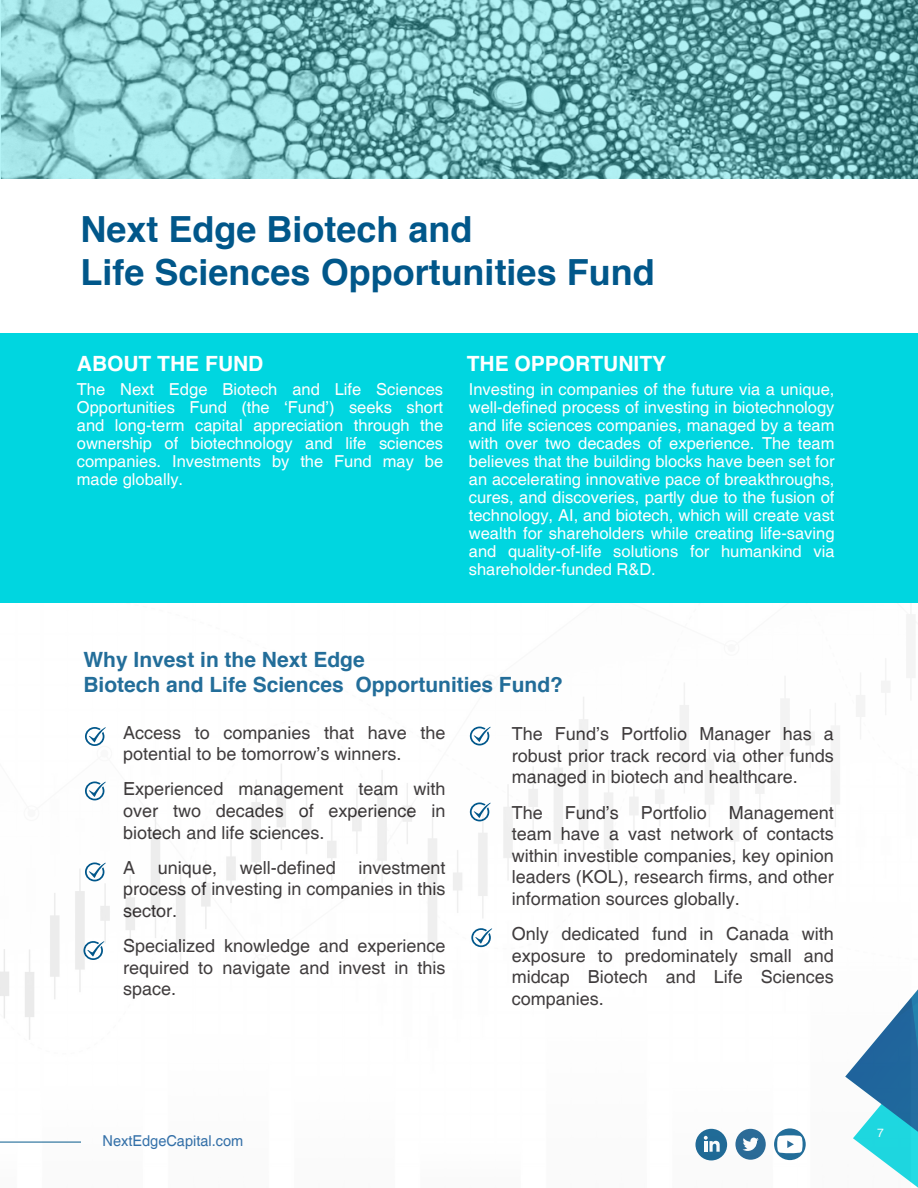
<style>
.page{position:relative;width:918px;height:1188px;background:#fff}
.page>*{position:absolute;margin:0;border:0;box-sizing:border-box;transform-origin:0 0}
.t1{font:700 36px "Helvetica";color:#01578a}
.t2{font:700 21px/25.2px "Helvetica";color:#01578a}
.t3{font:700 21px "Helvetica";color:#fff}
.t4{font:18px/21.6px "Helvetica";color:#231f20;text-align:justify}
.t5{font:16.5px/18px "Helvetica";color:#fff;text-align:justify}
.t6{font:15px "Helvetica";color:#175d9e}
.t7{font:12px "Helvetica";color:#fff}
</style>
<div class="page">
<img style="left:0;top:614px;width:918px;height:574px">
<div style="left:0;top:333px;width:918px;height:270px;background:#00d6e0"></div>
<svg style="left:470px;top:802px;width:21px;height:19px"></svg>
<svg style="left:85px;top:727px;width:21px;height:19px"></svg>
<svg style="left:85px;top:781px;width:21px;height:19px"></svg>
<svg style="left:471px;top:928px;width:21px;height:19px"></svg>
<svg style="left:85px;top:862px;width:21px;height:19px"></svg>
<svg style="left:83px;top:941px;width:22px;height:19px"></svg>
<svg style="left:470px;top:727px;width:21px;height:19px"></svg>
<svg style="left:1px;top:0;width:917px;height:179px;background:#77b7ba"></svg>
<p class="t1" style="left:81px;top:200px;width:394px">Next Edge Biotech and</p>
<p class="t1" style="left:81px;top:243px;width:576px">Life Sciences Opportunities Fund</p>
<p class="t3" style="left:77px;top:346px;width:188px">ABOUT THE FUND</p>
<p class="t5" style="left:77px;top:381px;width:368px">The Next Edge Biotech and Life Sciences Opportunities Fund (the ‘Fund’) seeks short and long-term capital appreciation through the ownership of biotechnology and life sciences companies. Investments by the Fund may be made globally.</p>
<p class="t3" style="left:467px;top:346px;width:201px">THE OPPORTUNITY</p>
<p class="t5" style="left:469px;top:381px;width:367px">Investing in companies of the future via a unique, well-defined process of investing in biotechnology and life sciences companies, managed by a team with over two decades of experience. The team believes that the building blocks have been set for an accelerating innovative pace of breakthroughs, cures, and discoveries, partly due to the fusion of technology, AI, and biotech, which will create vast wealth for shareholders while creating life-saving and quality-of-life solutions for humankind via shareholder-funded R&amp;D.</p>
<p class="t2" style="left:83px;top:647px;width:481px">Why Invest in the Next Edge<br>Biotech and Life Sciences Opportunities Fund?</p>
<p class="t4" style="left:123px;top:722px;width:324px">Access to companies that have the potential to be tomorrow’s winners.</p>
<p class="t4" style="left:123px;top:779px;width:324px">Experienced management team with over two decades of experience in biotech and life sciences.</p>
<p class="t4" style="left:123px;top:857px;width:14px">A</p>
<p class="t4" style="left:158px;top:857px;width:61px">unique,</p>
<p class="t4" style="left:240px;top:857px;width:98px">well-defined</p>
<p class="t4" style="left:123px;top:857px;width:324px;text-indent:235px">investment process of investing in companies in this sector.</p>
<p class="t4" style="left:123px;top:935px;width:324px">Specialized knowledge and experience required to navigate and invest in this space.</p>
<p class="t4" style="left:512px;top:724px;width:324px">The Fund’s Portfolio Manager has a robust prior track record via other funds managed in biotech and healthcare.</p>
<p class="t4" style="left:512px;top:802px;width:324px">The Fund’s Portfolio Management team have a vast network of contacts within investible companies, key opinion leaders (KOL), research firms, and other information sources globally.</p>
<p class="t4" style="left:512px;top:924px;width:324px">Only dedicated fund in Canada with exposure to predominately small and midcap Biotech and Life Sciences companies.</p>
<p class="t6" style="left:103px;top:1132px;width:142px">NextEdgeCapital.com</p>
<p class="t7" style="left:877px;top:1126px;width:8px">7</p>
</div>
